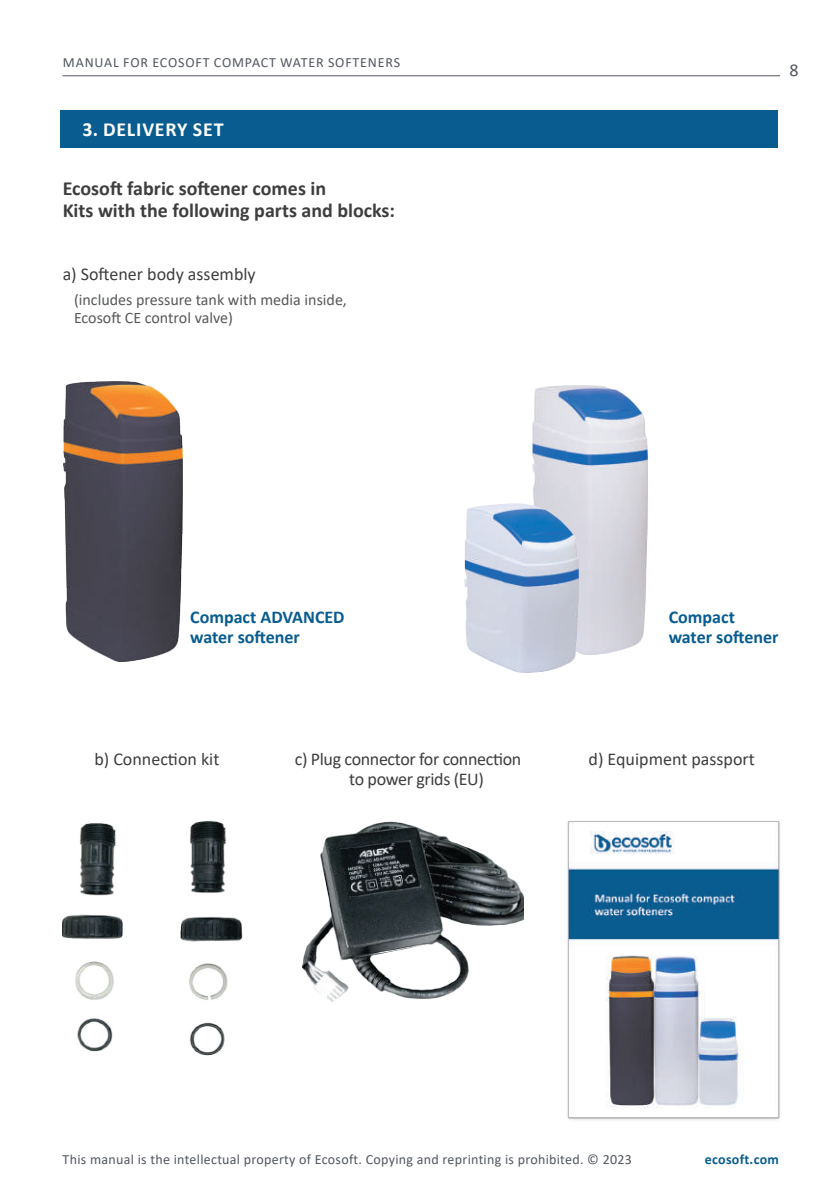
<style>
.page{position:relative;width:840px;height:1191px;background:#fff}
.page>*{position:absolute;margin:0;border:0;box-sizing:border-box;transform-origin:0 0}
.t1{font:700 20px/22px "Calibri";color:#3e3e3f}
.t2{font:700 20px "Calibri";letter-spacing:.04em;color:#fff}
.t3{font:18px "Calibri";color:#3e3e3f}
.t4{font:700 18px/20px "Calibri";color:#085c8f}
.t5{font:18px/20px "Calibri";letter-spacing:-.02em;color:#3e3e3f}
.t6{font:18px "Calibri";color:#52575f}
.t7{font:16px/18px "Calibri";color:#57585a}
.t8{font:14px "Calibri";letter-spacing:.02em;color:#52575f}
.t9{font:14px "Calibri";letter-spacing:.06em;color:#52575f}
.t10{font:700 14px "Calibri";letter-spacing:.02em;color:#085c8f}
</style>
<div class="page">
<hr style="left:63px;top:75px;width:716px;height:1px;background:#52575f">
<div style="left:60px;top:111px;width:716px;height:37px;background:#085c8f"></div>
<img style="left:63px;top:821px;width:179px;height:234px">
<img style="left:301px;top:821px;width:222px;height:182px">
<img style="left:63px;top:381px;width:119px;height:280px">
<img style="left:532px;top:385px;width:114px;height:269px">
<img style="left:464px;top:503px;width:114px;height:170px">
<img style="left:567px;top:821px;width:213px;height:299px">
<p class="t9" style="left:63px;top:53px;width:338px">MANUAL FOR ECOSOFT COMPACT WATER SOFTENERS</p>
<h1 class="t2" style="left:83px;top:115px;width:142px">3. DELIVERY SET</h1>
<h1 class="t1" style="left:63px;top:177px;width:334px">Ecosoft fabric softener comes in<br>Kits with the following parts and blocks:</h1>
<p class="t3" style="left:63px;top:261px;width:194px">a) Softener body assembly</p>
<p class="t7" style="left:74px;top:291px;width:274px">(includes pressure tank with media inside,<br>Ecosoft CE control valve)</p>
<p class="t6" style="left:789px;top:58px;width:11px">8</p>
<p class="t4" style="left:190px;top:607px;width:156px">Compact ADVANCED water softener</p>
<p class="t4" style="left:668px;top:607px;width:111px">Compact water softener</p>
<p class="t3" style="left:94px;top:746px;width:126px">b) Cоnnection kit</p>
<p class="t5" style="left:349px;top:748px;width:173px;text-indent:-54px">c) Plug connector for connection to power grids (EU)</p>
<p class="t3" style="left:588px;top:746px;width:168px">d) Equipment passport</p>
<p class="t8" style="left:63px;top:1149px;width:570px">This manual is the intellectual property of Ecosoft. Copying and reprinting is prohibited. © 2023</p>
<p class="t10" style="left:704px;top:1149px;width:76px">ecosoft.com</p>
</div>
